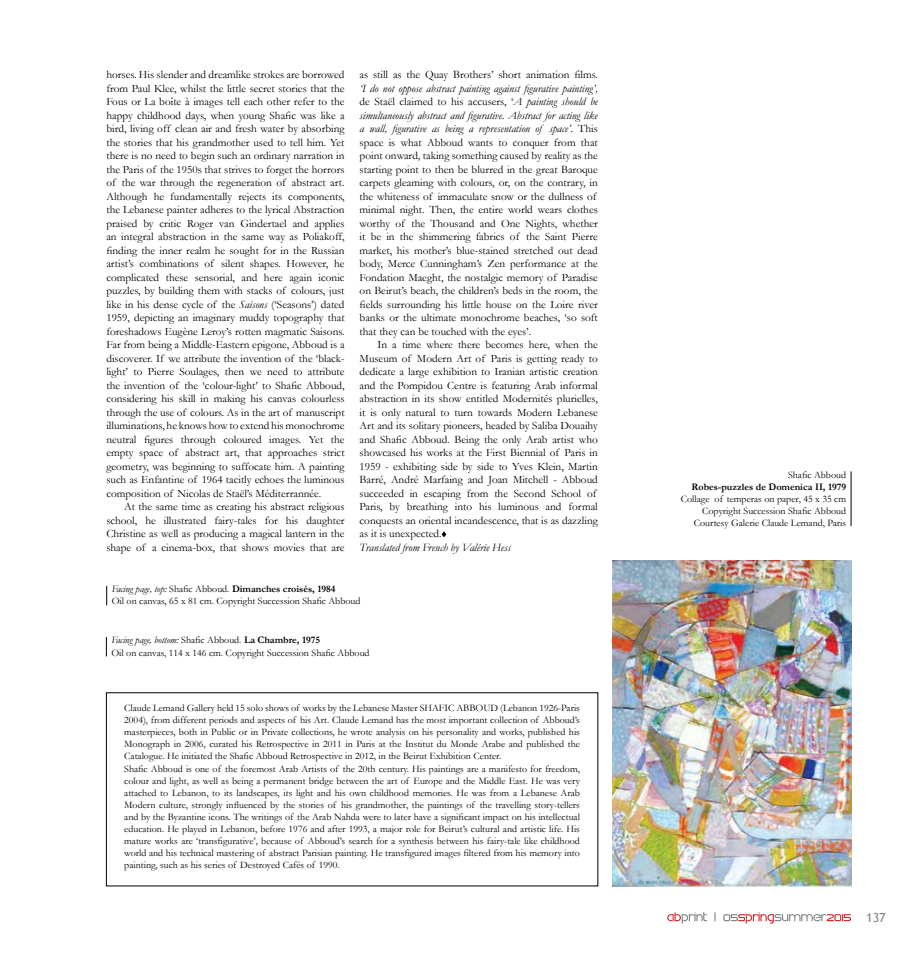
<style>
.page{position:relative;width:922px;height:957px;background:#fff}
.page>*{position:absolute;margin:0;border:0;box-sizing:border-box;transform-origin:0 0}
.t1{font:12.5px "Trebuchet MS";color:#808285}
.t2{font:11.25px/13.5px "Garamond";color:#000;text-align:justify}
.t3{font:italic 11.25px "Garamond";color:#000}
.t4{font:10px/12px "Garamond";color:#000}
.t5{font:700 10px "Garamond";color:#000}
.s1{font-style:italic}
.s2{font-weight:700}
</style>
<div class="page">
<svg style="left:667px;top:912px;width:183px;height:11px"></svg>
<img style="left:612px;top:560px;width:238px;height:326px">
<svg style="left:441px;top:531px;width:6px;height:7px"></svg>
<svg style="left:106px;top:586px;width:1px;height:19px"></svg>
<svg style="left:106px;top:637px;width:1px;height:19px"></svg>
<hr style="left:850px;top:471px;width:1px;height:55px;background:#000">
<p class="t2" style="left:359px;top:68px;width:240px">as still as the Quay Brothers’ short animation films.</p>
<p class="t2" style="left:359px;top:81px;width:240px;text-align:left"><span class="s1">‘I do not oppose abstract painting against figurative painting’, </span>de Staël claimed to his accusers, ‘<span class="s1">A painting should be simultaneously abstract and figurative. Abstract for acting like a wall, figurative as being a representation of space’.</span> This space is what Abboud wants to conquer from that point onward, taking something caused by reality as the starting point to then be blurred in the great Baroque carpets gleaming with colours, or, on the contrary, in the whiteness of immaculate snow or the dullness of minimal night. Then, the entire world wears clothes worthy of the Thousand and One Nights, whether it be in the shimmering fabrics of the Saint Pierre market, his mother’s blue-stained stretched out dead body, Merce Cunningham’s Zen performance at the Fondation Maeght, the nostalgic memory of Paradise on Beirut’s beach, the children’s beds in the room, the fields surrounding his little house on the Loire river banks or the ultimate monochrome beaches, ‘so soft that they can be touched with the eyes’.</p>
<p class="t2" style="left:359px;top:338px;width:240px;text-align:left;text-indent:18px">In a time where there becomes here, when the Museum of Modern Art of Paris is getting ready to dedicate a large exhibition to Iranian artistic creation and the Pompidou Centre is featuring Arab informal abstraction in its show entitled Modernités plurielles, it is only natural to turn towards Modern Lebanese Art and its solitary pioneers, headed by Saliba Douaihy and Shafic Abboud. Being the only Arab artist who showcased his works at the First Biennial of Paris in 1959 - exhibiting side by side to Yves Klein, Martin Barré, André Marfaing and Joan Mitchell - Abboud succeeded in escaping from the Second School of Paris, by breathing into his luminous and formal conquests an oriental incandescence, that is as dazzling as it is unexpected.</p>
<p class="t3" style="left:359px;top:540px;width:152px">Translated from French by Valérie Hess</p>
<p class="t4" style="left:112px;top:583px;width:250px"><span class="s1">Facing page, top:</span> Shafic Abboud. <span class="s2">Dimanches croisés, 1984<br></span>Oil on canvas, 65 x 81 cm. Copyright Succession Shafic Abboud</p>
<p class="t4" style="left:111px;top:634px;width:260px"><span class="s1">Facing page, bottom:</span> Shafic Abboud. <span class="s2">La Chambre, 1975<br></span>Oil on canvas, 114 x 146 cm. Copyright Succession Shafic Abboud</p>
<p class="t2" style="left:106px;top:68px;width:240px">horses. His slender and dreamlike strokes are borrowed from Paul Klee, whilst the little secret stories that the Fous or La boîte à images tell each other refer to the happy childhood days, when young Shafic was like a bird, living off clean air and fresh water by absorbing the stories that his grandmother used to tell him. Yet there is no need to begin such an ordinary narration in the Paris of the 1950s that strives to forget the horrors of the war through the regeneration of abstract art.<br>Although he fundamentally rejects its components, the Lebanese painter adheres to the lyrical Abstraction praised by critic Roger van Gindertael and applies an integral abstraction in the same way as Poliakoff, finding the inner realm he sought for in the Russian artist’s combinations of silent shapes. However, he complicated these sensorial, and here again iconic puzzles, by building them with stacks of colours, just like in his dense cycle of the <span class="s1">Saisons</span> (‘Seasons’) dated 1959, depicting an imaginary muddy topography that foreshadows Eugène Leroy’s rotten magmatic Saisons.<br>Far from being a Middle-Eastern epigone, Abboud is a discoverer. If we attribute the invention of the ‘black&shy;light’ to Pierre Soulages, then we need to attribute the invention of the ‘colour-light’ to Shafic Abboud, considering his skill in making his canvas colourless through the use of colours. As in the art of manuscript illuminations, he knows how to extend his monochrome neutral figures through coloured images. Yet the empty space of abstract art, that approaches strict geometry, was beginning to suffocate him. A painting such as Enfantine of 1964 tacitly echoes the luminous composition of Nicolas de Staël’s Méditerrannée.</p>
<p class="t2" style="left:106px;top:500px;width:240px;text-indent:18px">At the same time as creating his abstract religious school, he illustrated fairy-tales for his daughter Christine as well as producing a magical lantern in the shape of a cinema-box, that shows movies that are</p>
<p class="t4" style="left:124px;top:702px;width:457px">Claude Lemand Gallery held 15 solo shows of works by the Lebanese Master SHAFIC ABBOUD (Lebanon 1926-Paris 2004), from different periods and aspects of his Art. Claude Lemand has the most important collection of Abboud’s masterpieces, both in Public or in Private collections, he wrote analysis on his personality and works, published his Monograph in 2006, curated his Retrospective in 2011 in Paris at the Institut du Monde Arabe and published the Catalogue. He initiated the Shafic Abboud Retrospective in 2012, in the Beirut Exhibition Center.<br>Shafic Abboud is one of the foremost Arab Artists of the 20th century. His paintings are a manifesto for freedom, colour and light, as well as being a permanent bridge between the art of Europe and the Middle East. He was very attached to Lebanon, to its landscapes, its light and his own childhood memories. He was from a Lebanese Arab Modern culture, strongly influenced by the stories of his grandmother, the paintings of the travelling story-tellers and by the Byzantine icons. The writings of the Arab Nahda were to later have a significant impact on his intellectual education. He played in Lebanon, before 1976 and after 1993, a major role for Beirut’s cultural and artistic life. His mature works are ‘transfigurative’, because of Abboud’s search for a synthesis between his fairy-tale like childhood world and his technical mastering of abstract Parisian painting. He transfigured images filtered from his memory into painting, such as his series of Destroyed Cafés of 1990.</p>
<p class="t4" style="left:787px;top:468px;width:60px">Shafic Abboud</p>
<p class="t5" style="left:691px;top:480px;width:156px">Robes-puzzles de Domenica II, 1979</p>
<p class="t4" style="left:680px;top:492px;width:167px;text-align:right">Collage of temperas on paper, 45 x 35 cm<br>Copyright Succession Shafic Abboud<br>Courtesy Galerie Claude Lemand, Paris</p>
<p class="t1" style="left:865px;top:910px;width:21px">137</p>
</div>
